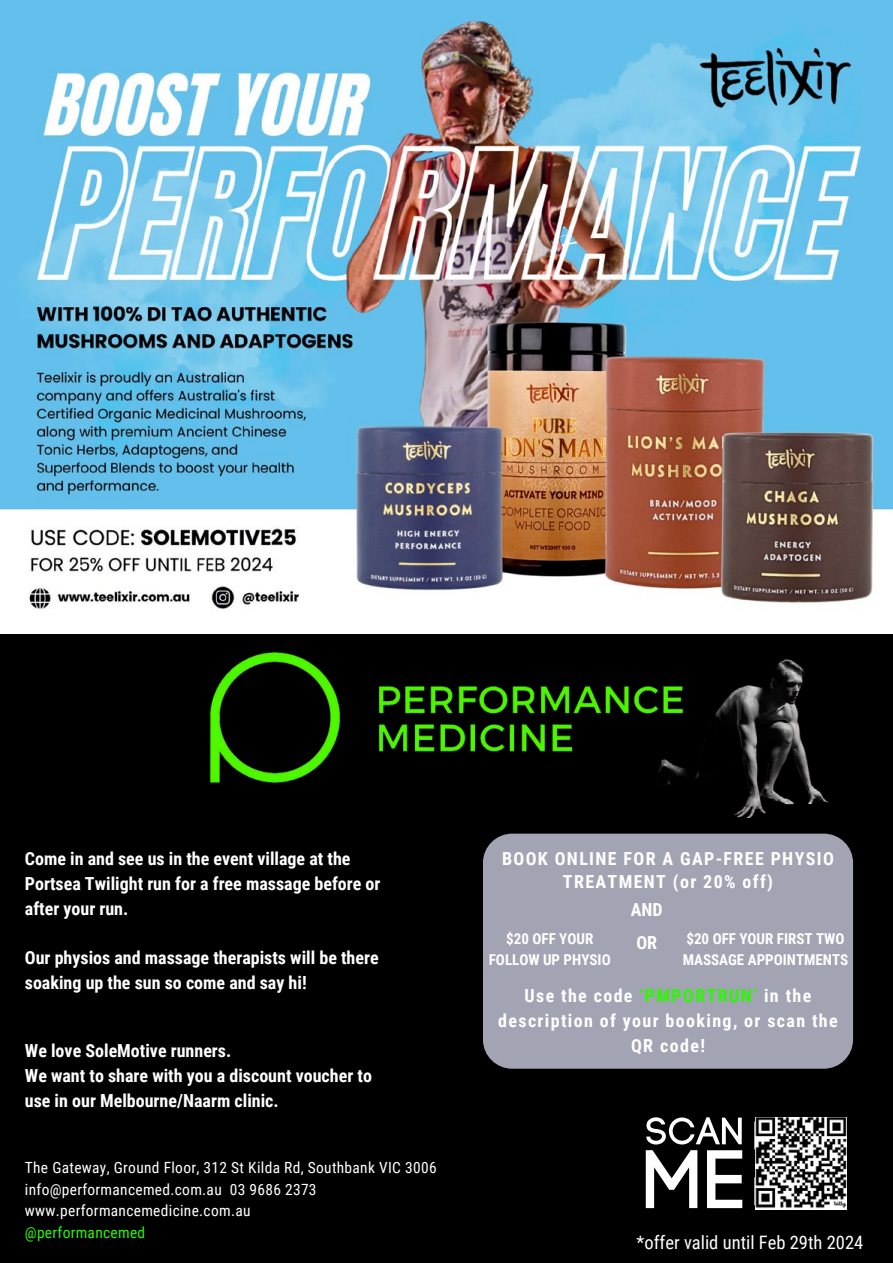
<style>
.page{position:relative;width:893px;height:1263px;background:#fff}
.page>*{position:absolute;margin:0;border:0;box-sizing:border-box;transform-origin:0 0}
.t1{font:18.6px "Roboto Condensed";color:#fff}
.t2{font:700 18px/24.8px "Roboto Condensed";color:#fff}
.t3{font:700 18px/24.8px "Roboto Condensed";letter-spacing:.075em;color:#fff;text-align:center}
.t4{font:15.45px/21.6px "Roboto Condensed";letter-spacing:.02em;color:#fff}
.t5{font:15.45px "Roboto Condensed";letter-spacing:.02em;color:#2af900}
.t6{font:700 15px/20.2px "Roboto Condensed";color:#fff;text-align:center}
.s1{color:#2af900}
</style>
<div class="page">
<img style="left:0;top:0;width:893px;height:609px">
<div style="left:0;top:635px;width:893px;height:628px;background:#000"></div>
<img style="left:209px;top:652px;width:448px;height:131px">
<svg style="left:754px;top:1117px;width:2px;height:92px"></svg>
<svg style="left:646px;top:1117px;width:96px;height:27px"></svg>
<svg style="left:646px;top:1150px;width:51px;height:58px"></svg>
<svg style="left:707px;top:1150px;width:35px;height:58px"></svg>
<img style="left:756px;top:1117px;width:91px;height:92px">
<div style="left:483px;top:834px;width:370px;height:235px;background:#a2a4b4"></div>
<img style="left:657px;top:659px;width:172px;height:158px">
<p class="t2" style="left:25px;top:846px;width:357px">Come in and see us in the event village at the<br>Portsea Twilight run for a free massage before or after your run.</p>
<p class="t2" style="left:25px;top:945px;width:355px">Our physios and massage therapists will be there soaking up the sun so come and say hi!</p>
<p class="t2" style="left:25px;top:1037px;width:349px">We love SoleMotive runners.<br>We want to share with you a discount voucher to use in our Melbourne/Naarm clinic.</p>
<p class="t4" style="left:25px;top:1156px;width:413px">The Gateway, Ground Floor, 312 St Kilda Rd, Southbank VIC 3006 info@performancemed.com.au 03 9686 2373 www.performancemedicine.com.au</p>
<p class="t5" style="left:25px;top:1222px;width:122px">@performancemed</p>
<p class="t3" style="left:502px;top:847px;width:333px;line-height:22.5px">BOOK ONLINE FOR A GAP-FREE PHYSIO<br>TREATMENT (or 20% off)</p>
<p class="t2" style="left:631px;top:897px;width:33px">AND</p>
<p class="t6" style="left:489px;top:928px;width:123px">$20 OFF YOUR<br>FOLLOW UP PHYSIO</p>
<p class="t6" style="left:683px;top:928px;width:167px;text-align:left">$20 OFF YOUR FIRST TWO<br>MASSAGE APPOINTMENTS</p>
<p class="t2" style="left:636px;top:929px;width:22px">OR</p>
<p class="t3" style="left:498px;top:983px;width:341px">Use the code <span class="s1">‘PMPORTRUN‘</span> in the description of your booking, or scan the<br>QR code!</p>
<p class="t1" style="left:636px;top:1229px;width:228px">*offer valid until Feb 29th 2024</p>
</div>
